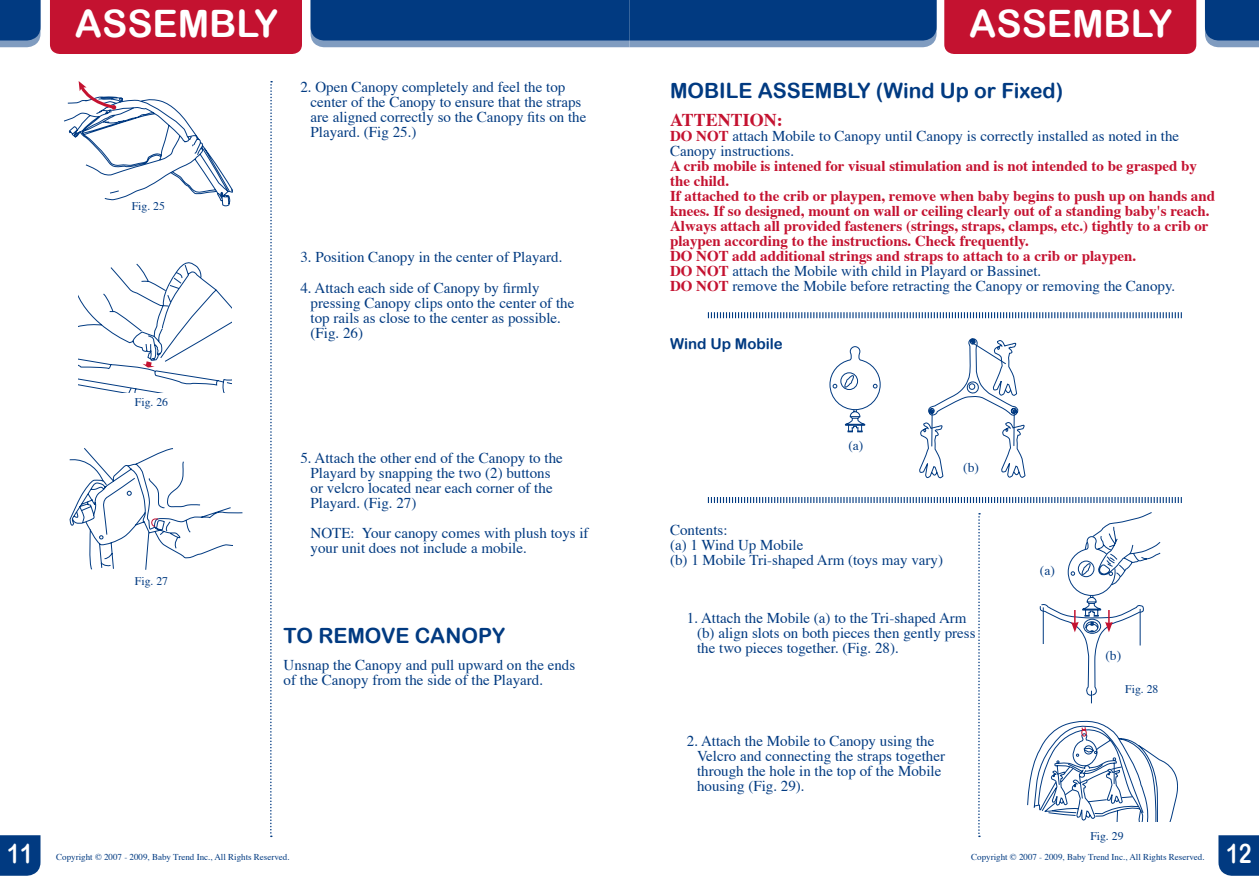
<style>
.page{position:relative;width:1259px;height:893px;background:#fff}
.page>*{position:absolute;margin:0;border:0;box-sizing:border-box;transform-origin:0 0}
.t1{font:37.8px "Arial Rounded MT Bold";color:#fff}
.t2{font:27px "Arial Rounded MT Bold";color:#fff;scale:.8 1}
.t3{font:21px "Arial Rounded MT Bold";color:#013a81}
.t4{font:700 18px "Times";color:#c41230}
.t5{font:15px/15px "Times";color:#013a81}
.t6{font:700 15px/15px "Times";color:#c41230}
.t7{font:15px "Arial Rounded MT Bold";color:#013a81}
.t8{font:13.5px "Times";color:#013a81}
.t9{font:11.7px "Times";color:#013a81}
.t10{font:9px "Times";color:#013a81}
.s1{font-weight:700;color:#c41230}
.s2{font-weight:400;color:#013a81}
</style>
<div class="page">
<div style="left:50px;top:0;width:252px;height:54px;background:#c41230"></div>
<svg style="left:0;top:0;width:40px;height:47px"></svg>
<div style="left:0;top:835px;width:40px;height:41px;background:#013a81"></div>
<svg style="left:270px;top:81px;width:2px;height:756px"></svg>
<div style="left:944px;top:0;width:252px;height:54px;background:#c41230"></div>
<svg style="left:310px;top:0;width:626px;height:47px"></svg>
<svg style="left:1205px;top:0;width:54px;height:47px"></svg>
<svg style="left:1218px;top:835px;width:41px;height:41px"></svg>
<svg style="left:79px;top:262px;width:152px;height:130px"></svg>
<svg style="left:69px;top:448px;width:174px;height:122px"></svg>
<svg style="left:1027px;top:721px;width:150px;height:101px"></svg>
<svg style="left:1039px;top:512px;width:122px;height:191px"></svg>
<svg style="left:64px;top:81px;width:169px;height:126px"></svg>
<svg style="left:978px;top:513px;width:2px;height:324px"></svg>
<svg style="left:708px;top:312px;width:473px;height:167px"></svg>
<svg style="left:708px;top:497px;width:473px;height:6px"></svg>
<h1 class="t1" style="left:75px;top:1px;width:205px">ASSEMBLY</h1>
<p class="t5" style="left:310px;top:78px;width:277px;text-indent:-10px">2. Open Canopy completely and feel the top center of the Canopy to ensure that the straps are aligned correctly so the Canopy fits on the Playard. (Fig 25.)</p>
<p class="t9" style="left:132px;top:196px;width:35px">Fig. 25</p>
<p class="t9" style="left:135px;top:391px;width:35px">Fig. 26</p>
<p class="t9" style="left:135px;top:570px;width:35px">Fig. 27</p>
<p class="t5" style="left:300px;top:248px;width:264px">3. Position Canopy in the center of Playard.</p>
<p class="t5" style="left:310px;top:279px;width:265px;text-indent:-10px">4. Attach each side of Canopy by firmly pressing Canopy clips onto the center of the top rails as close to the center as possible. (Fig. 26)</p>
<p class="t5" style="left:310px;top:449px;width:254px;text-indent:-10px">5. Attach the other end of the Canopy to the Playard by snapping the two (2) buttons or velcro located near each corner of the Playard. (Fig. 27)</p>
<p class="t5" style="left:310px;top:524px;width:279px">NOTE: Your canopy comes with plush toys if your unit does not include a mobile.</p>
<h3 class="t3" style="left:284px;top:623px;width:223px">TO REMOVE CANOPY</h3>
<p class="t5" style="left:284px;top:656px;width:293px">Unsnap the Canopy and pull upward on the ends of the Canopy from the side of the Playard.</p>
<h1 class="t1" style="left:969px;top:1px;width:205px">ASSEMBLY</h1>
<h3 class="t3" style="left:670px;top:78px;width:395px">MOBILE ASSEMBLY (Wind Up or Fixed)</h3>
<p class="t4" style="left:670px;top:103px;width:114px">ATTENTION:</p>
<p class="t5" style="left:670px;top:127px;width:511px"><span class="s1">DO NOT</span> attach Mobile to Canopy until Canopy is correctly installed as noted in the<br>Canopy instructions.</p>
<p class="t6" style="left:670px;top:157px;width:546px">A crib mobile is intened for visual stimulation and is not intended to be grasped by the child.<br>If attached to the crib or playpen, remove when baby begins to push up on hands and knees. If so designed, mount on wall or ceiling clearly out of a standing baby's reach.<br>Always attach all provided fasteners (strings, straps, clamps, etc.) tightly to a crib or playpen according to the instructions. Check frequently.<br>DO NOT add additional strings and straps to attach to a crib or playpen.<br>DO NOT <span class="s2">attach the Mobile with child in Playard or Bassinet.<br></span>DO NOT <span class="s2">remove the Mobile before retracting the Canopy or removing the Canopy.</span></p>
<p class="t7" style="left:670px;top:335px;width:114px">Wind Up Mobile</p>
<p class="t8" style="left:848px;top:433px;width:16px">(a)</p>
<p class="t5" style="left:670px;top:521px;width:274px">Contents:<br>(a) 1 Wind Up Mobile<br>(b) 1 Mobile Tri-shaped Arm (toys may vary)</p>
<p class="t8" style="left:963px;top:455px;width:17px">(b)</p>
<p class="t5" style="left:697px;top:609px;width:280px;text-indent:-10px">1. Attach the Mobile (a) to the Tri-shaped Arm (b) align slots on both pieces then gently press the two pieces together. (Fig. 28).</p>
<p class="t5" style="left:697px;top:732px;width:249px;text-indent:-10px">2. Attach the Mobile to Canopy using the Velcro and connecting the straps together through the hole in the top of the Mobile housing (Fig. 29).</p>
<p class="t8" style="left:1040px;top:558px;width:16px">(a)</p>
<p class="t8" style="left:1105px;top:643px;width:17px">(b)</p>
<p class="t9" style="left:1125px;top:678px;width:35px">Fig. 28</p>
<p class="t9" style="left:1090px;top:825px;width:35px">Fig. 29</p>
<h2 class="t2" style="left:7px;top:838px;width:34px">11</h2>
<p class="t10" style="left:56px;top:848px;width:235px">Copyright © 2007 - 2009, Baby Trend Inc., All Rights Reserved.</p>
<p class="t10" style="left:971px;top:848px;width:235px">Copyright © 2007 - 2009, Baby Trend Inc., All Rights Reserved.</p>
<h2 class="t2" style="left:1226px;top:838px;width:34px">12</h2>
</div>
